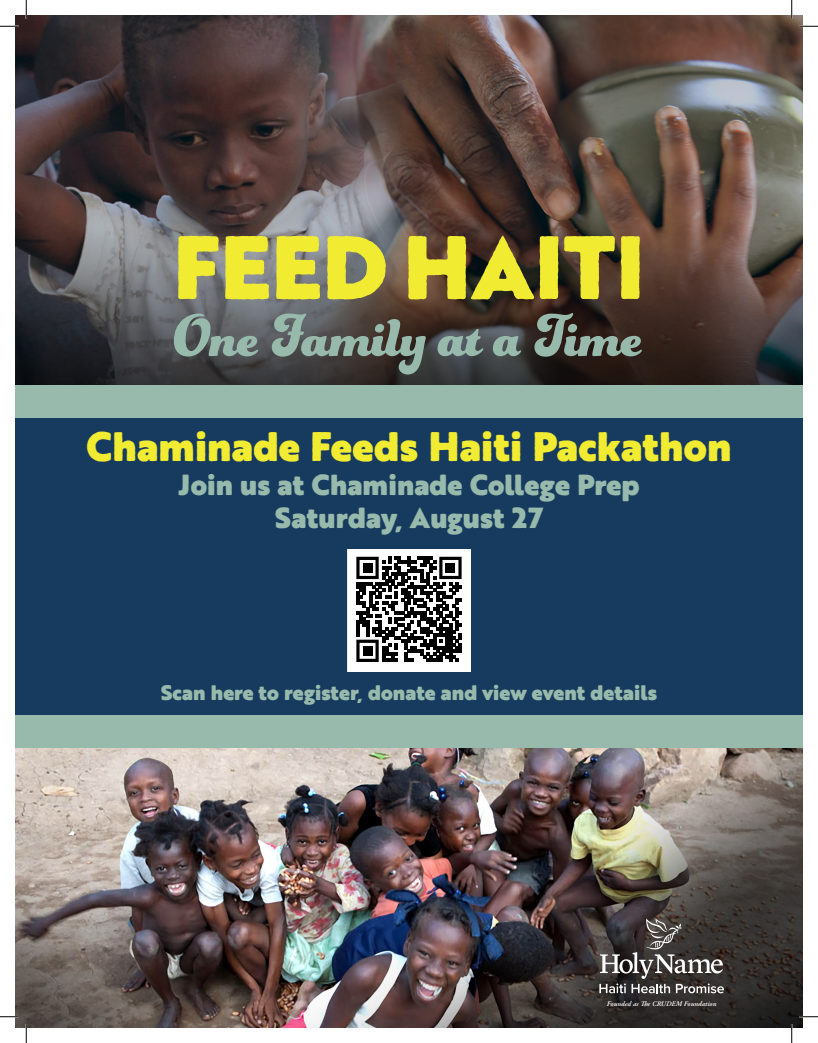
<style>
.page{position:relative;width:818px;height:1043px;background:#fff}
.page>*{position:absolute;margin:0;border:0;box-sizing:border-box;transform-origin:0 0}
.t1{font:900 87.38px "Brother 1816 Printed";color:#f1eb32}
.t2{font:700 63.75px "Funkydori";color:#98baac}
.t3{font:900 40.12px "Brother 1816 Printed";color:#f1eb32}
.t4{font:900 28.38px "Brother 1816 Printed";color:#98baac}
.t5{font:900 20.5px "Brother 1816 Printed";color:#98baac}
.t6{font:italic 600 7.12px "Adobe Garamond Pro";letter-spacing:.01em;color:#fff}
</style>
<div class="page">
<div style="left:15px;top:385px;width:787px;height:369px;background:#173b5e"></div>
<img style="left:15px;top:15px;width:787px;height:211px">
<img style="left:15px;top:747px;width:787px;height:281px">
<svg style="left:15px;top:226px;width:787px;height:159px;background:#4e4644"></svg>
<div style="left:348px;top:549px;width:122px;height:122px;background:#fff"></div>
<svg style="left:356px;top:557px;width:105px;height:105px"></svg>
<div style="left:363px;top:563px;width:9px;height:9px;background:#000"></div>
<div style="left:445px;top:563px;width:10px;height:9px;background:#000"></div>
<div style="left:363px;top:646px;width:9px;height:9px;background:#000"></div>
<svg style="left:599px;top:918px;width:125px;height:75px;background:#555150"></svg>
<div style="left:15px;top:385px;width:787px;height:32px;background:#98baac"></div>
<div style="left:15px;top:715px;width:787px;height:32px;background:#98baac"></div>
<svg style="left:0;top:25px;width:19px;height:2px"></svg>
<svg style="left:799px;top:25px;width:19px;height:2px"></svg>
<svg style="left:0;top:1015px;width:19px;height:2px"></svg>
<svg style="left:799px;top:1015px;width:19px;height:2px"></svg>
<svg style="left:25px;top:0;width:2px;height:19px"></svg>
<svg style="left:25px;top:1024px;width:2px;height:18px"></svg>
<svg style="left:790px;top:0;width:2px;height:19px"></svg>
<svg style="left:790px;top:1024px;width:2px;height:18px"></svg>
<p class="t1" style="left:173px;top:200px;width:473px">FEED HAITI</p>
<p class="t2" style="left:174px;top:296px;width:471px">One Family at a Time</p>
<p class="t3" style="left:86px;top:416px;width:647px">Chaminade Feeds Haiti Packathon</p>
<p class="t4" style="left:178px;top:462px;width:463px">Join us at Chaminade College Prep</p>
<p class="t4" style="left:275px;top:496px;width:270px">Saturday, August 27</p>
<p class="t5" style="left:161px;top:676px;width:498px">Scan here to register, donate and view event details</p>
<p class="t6" style="left:607px;top:999px;width:111px">Founded as The CRUDEM Foundation</p>
</div>
